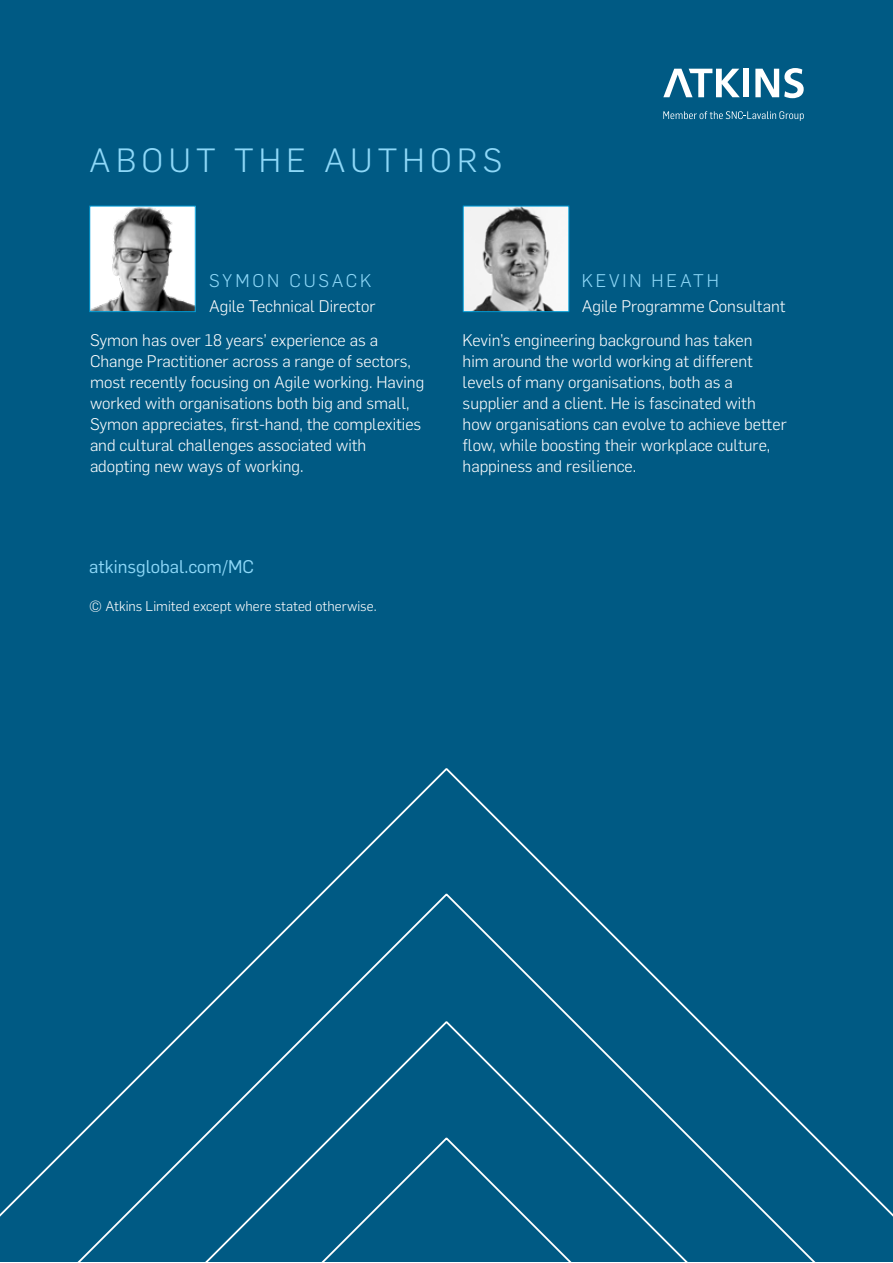
<style>
.page{position:relative;width:893px;height:1263px;background:#fff}
.page>*{position:absolute;margin:0;border:0;box-sizing:border-box;transform-origin:0 0}
.t1{font:300 33px "Flama";letter-spacing:.16em;color:#8ed8f8}
.t2{font:300 18px "Flama";letter-spacing:.16em;color:#8ed8f8}
.t3{font:18px "Flama";color:#8ed8f8}
.t4{font:300 16.5px/21px "Flama";color:#fff}
.t5{font:300 13.8px "Flama";color:#fff}
</style>
<div class="page">
<div style="left:0;top:1px;width:893px;height:1261px;background:#005a84"></div>
<img style="left:91px;top:208px;width:103px;height:102px">
<div style="left:89px;top:206px;width:107px;height:106px;border:1px solid #009cd6"></div>
<img style="left:465px;top:208px;width:102px;height:102px">
<div style="left:463px;top:206px;width:106px;height:106px;border:1px solid #009cd6"></div>
<svg style="left:0;top:892px;width:893px;height:370px"></svg>
<svg style="left:124px;top:1019px;width:645px;height:243px"></svg>
<svg style="left:240px;top:1136px;width:413px;height:126px"></svg>
<svg style="left:663px;top:111px;width:141px;height:10px"></svg>
<svg style="left:663px;top:69px;width:77px;height:28px"></svg>
<div style="left:743px;top:69px;width:6px;height:28px;background:#fff"></div>
<svg style="left:755px;top:68px;width:49px;height:30px"></svg>
<h1 class="t1" style="left:89px;top:138px;width:414px">ABOUT THE AUTHORS</h1>
<p class="t2" style="left:209px;top:268px;width:164px">SYMON CUSACK</p>
<p class="t4" style="left:90px;top:288px;width:290px;line-height:33.8px;text-align:right">Agile Technical Director<br>Symon has over 18 years’ experience as a</p>
<p class="t4" style="left:90px;top:349px;width:336px">Change Practitioner across a range of sectors, most recently focusing on Agile working. Having worked with organisations both big and small, Symon appreciates, first-hand, the complexities and cultural challenges associated with adopting new ways of working.</p>
<p class="t3" style="left:89px;top:554px;width:166px">atkinsglobal.com/MC</p>
<p class="t5" style="left:89px;top:596px;width:289px">© Atkins Limited except where stated otherwise.</p>
<p class="t2" style="left:582px;top:268px;width:139px">KEVIN HEATH</p>
<p class="t4" style="left:463px;top:288px;width:324px;line-height:33.8px;text-indent:119px">Agile Programme Consultant<br>Kevin’s engineering background has taken</p>
<p class="t4" style="left:463px;top:349px;width:326px">him around the world working at different levels of many organisations, both as a supplier and a client. He is fascinated with how organisations can evolve to achieve better flow, while boosting their workplace culture, happiness and resilience.</p>
</div>
